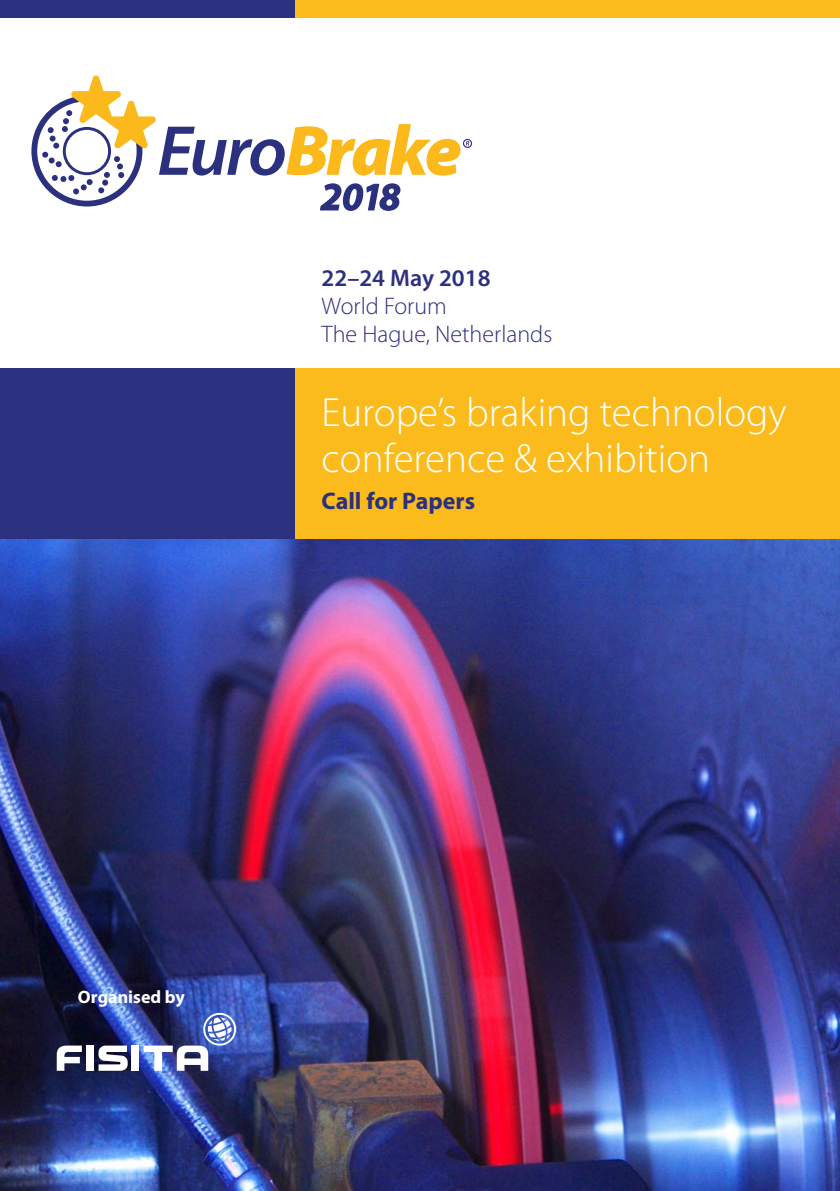
<style>
.page{position:relative;width:840px;height:1191px;background:#fff}
.page>*{position:absolute;margin:0;border:0;box-sizing:border-box;transform-origin:0 0}
.t1{font:300 41px "Myriad Pro";color:#fff}
.t2{font:300 24px "Myriad Pro";color:#2b307f}
.t3{font:700 24px "Myriad Pro";color:#2b307f}
.t4{font:600 24px "Myriad Pro";color:#2b307f}
.t5{font:700 18px "Myriad Pro";color:#fff}
</style>
<div class="page">
<img style="left:0;top:539px;width:839px;height:652px">
<div style="left:86px;top:1045px;width:8px;height:25px;background:#fff"></div>
<div style="left:132px;top:1045px;width:7px;height:25px;background:#fff"></div>
<svg style="left:57px;top:1045px;width:25px;height:25px"></svg>
<svg style="left:98px;top:1045px;width:30px;height:25px"></svg>
<img style="left:143px;top:1012px;width:93px;height:58px">
<div style="left:295px;top:0;width:544px;height:17px;background:#fbbb1c"></div>
<div style="left:0;top:0;width:295px;height:17px;background:#2b307f"></div>
<svg style="left:31px;top:75px;width:441px;height:136px"></svg>
<div style="left:295px;top:368px;width:544px;height:171px;background:#fbbb1c"></div>
<div style="left:0;top:368px;width:295px;height:171px;background:#2b307f"></div>
<p class="t4" style="left:321px;top:263px;width:170px">22–24 May 2018</p>
<p class="t2" style="left:321px;top:293px;width:127px">World Forum</p>
<p class="t2" style="left:321px;top:321px;width:232px">The Hague, Netherlands</p>
<p class="t1" style="left:321px;top:390px;width:466px">Europe’s braking technology</p>
<p class="t1" style="left:321px;top:436px;width:390px">conference &amp; exhibition</p>
<p class="t3" style="left:321px;top:485px;width:155px">Call for Papers</p>
<p class="t5" style="left:78px;top:985px;width:108px">Organised by</p>
</div>
